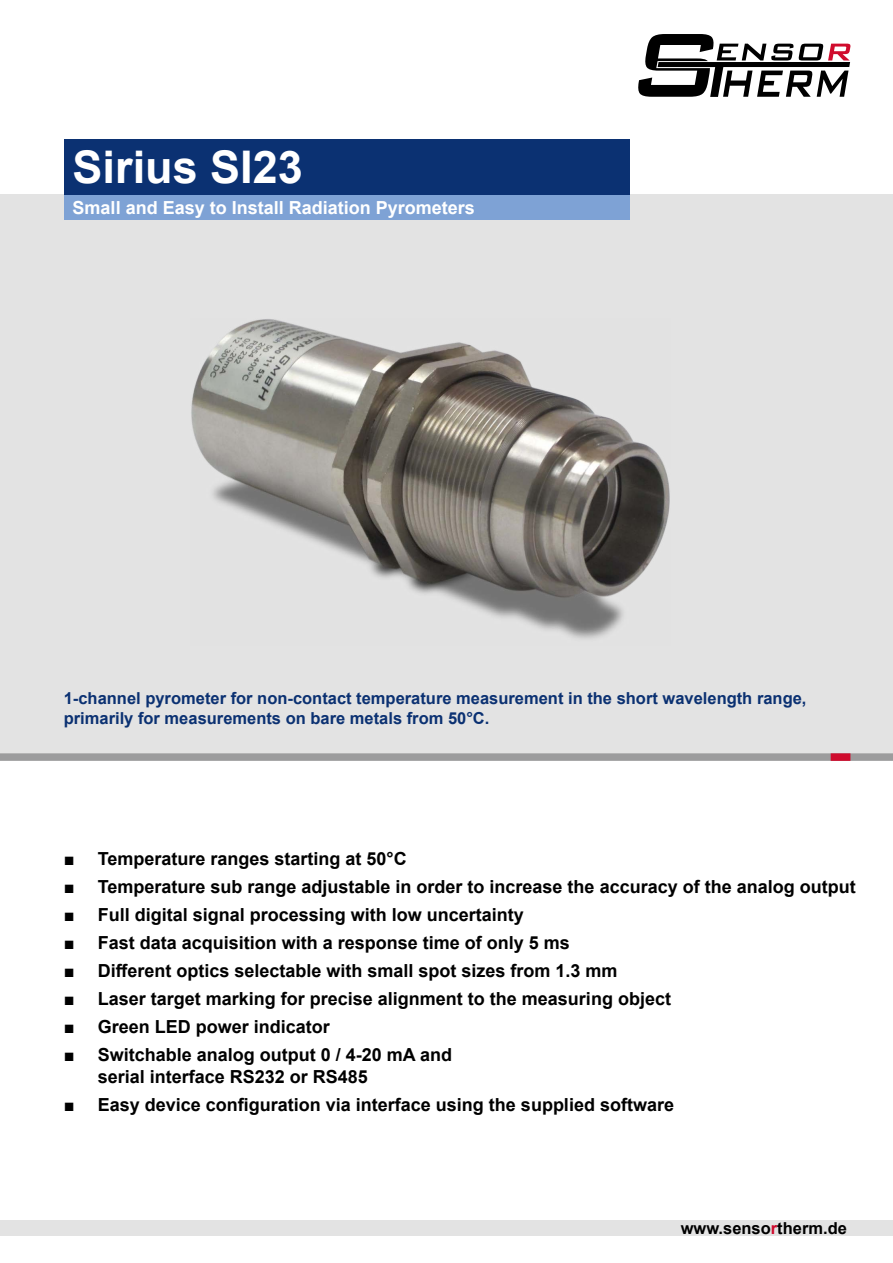
<style>
.page{position:relative;width:893px;height:1263px;background:#fff}
.page>*{position:absolute;margin:0;border:0;box-sizing:border-box;transform-origin:0 0}
.t1{font:700 45px "Arial";color:#fff}
.t2{font:700 18px/21.6px "Arial";color:#000}
.t3{font:700 18px "Arial";color:#fff}
.t4{font:700 16.5px/19.8px "Arial";color:#0b3172}
.t5{font:700 16.5px "Arial";color:#000}
.s1{color:#cf0b2d}
</style>
<div class="page">
<svg style="left:638px;top:34px;width:212px;height:63px"></svg>
<div style="left:0;top:194px;width:893px;height:563px;background:#e3e3e3"></div>
<div style="left:0;top:1220px;width:893px;height:16px;background:#e3e3e3"></div>
<div style="left:0;top:753px;width:893px;height:8px;background:#9c9c9d"></div>
<div style="left:831px;top:753px;width:19px;height:8px;background:#cf0b2d"></div>
<div style="left:64px;top:194px;width:565px;height:26px;background:#7ea2d5"></div>
<div style="left:64px;top:139px;width:565px;height:55px;background:#0b3172"></div>
<img style="left:191px;top:319px;width:479px;height:320px">
<h1 class="t1" style="left:73px;top:136px;width:232px">Sirius SI23</h1>
<p class="t3" style="left:73px;top:195px;width:404px">Small and Easy to Install Radiation Pyrometers</p>
<p class="t4" style="left:64px;top:689px;width:744px">1-channel pyrometer for non-contact temperature measurement in the short wavelength range, primarily for measurements on bare metals from 50°C.</p>
<p class="t2" style="left:64px;top:848px;width:344px">■ Temperature ranges starting at 50°C</p>
<p class="t2" style="left:64px;top:876px;width:793px">■ Temperature sub range adjustable in order to increase the accuracy of the analog output</p>
<p class="t2" style="left:64px;top:904px;width:462px">■ Full digital signal processing with low uncertainty</p>
<p class="t2" style="left:64px;top:932px;width:508px">■ Fast data acquisition with a response time of only 5 ms</p>
<p class="t2" style="left:64px;top:960px;width:555px">■ Different optics selectable with small spot sizes from 1.3 mm</p>
<p class="t2" style="left:64px;top:988px;width:609px">■ Laser target marking for precise alignment to the measuring object</p>
<p class="t2" style="left:64px;top:1016px;width:268px">■ Green LED power indicator</p>
<p class="t2" style="left:98px;top:1044px;width:356px;text-indent:-34px">■ Switchable analog output 0 / 4-20 mA and serial interface RS232 or RS485</p>
<p class="t2" style="left:64px;top:1094px;width:612px">■ Easy device configuration via interface using the supplied software</p>
<p class="t5" style="left:681px;top:1216px;width:168px">www.senso<span class="s1">r</span>therm.de</p>
</div>
